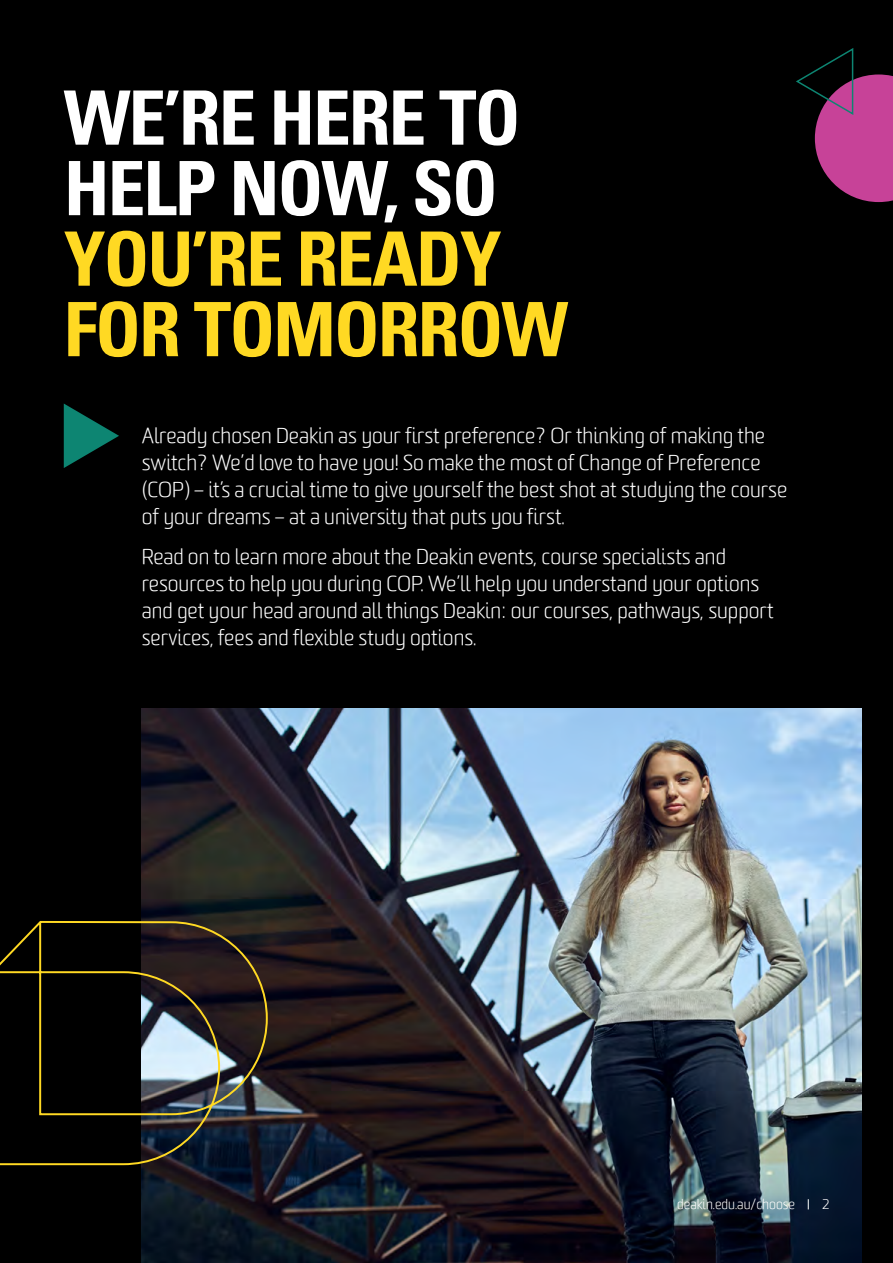
<style>
.page{position:relative;width:893px;height:1263px;background:#000}
.page>*{position:absolute;margin:0;border:0;box-sizing:border-box;transform-origin:0 0}
.t1{font:700 condensed 75px/70.5px "Univers";letter-spacing:-.025em;color:#ffd923}
.opening_spread_intro{font:300 21px/27px "Worldly";color:#fff}
.page_number_footer{font:300 13.5px "Worldly";color:#fff}
.s1{color:#fff}
</style>
<div class="page">
<svg style="left:64px;top:403px;width:55px;height:65px"></svg>
<img style="left:141px;top:709px;width:720px;height:554px">
<svg style="left:796px;top:48px;width:97px;height:154px"></svg>
<svg style="left:0;top:920px;width:269px;height:246px"></svg>
<h2 class="t1" style="left:64px;top:82px;width:506px"><span class="s1">WE’RE HERE TO<br>HELP NOW, SO<br></span>YOU’RE READY<br>FOR TOMORROW</h2>
<p class="opening_spread_intro" style="left:142px;top:423px;width:647px">Already chosen Deakin as your first preference? Or thinking of making the switch? We’d love to have you! So make the most of Change of Preference (COP) – it’s a crucial time to give yourself the best shot at studying the course of your dreams – at a university that puts you first.</p>
<p class="opening_spread_intro" style="left:142px;top:544px;width:633px">Read on to learn more about the Deakin events, course specialists and resources to help you during COP. We’ll help you understand your options and get your head around all things Deakin: our courses, pathways, support services, fees and flexible study options.</p>
<p class="page_number_footer" style="left:677px;top:1196px;width:119px">deakin.edu.au/choose</p>
<p class="page_number_footer" style="left:822px;top:1196px;width:8px">2</p>
</div>
